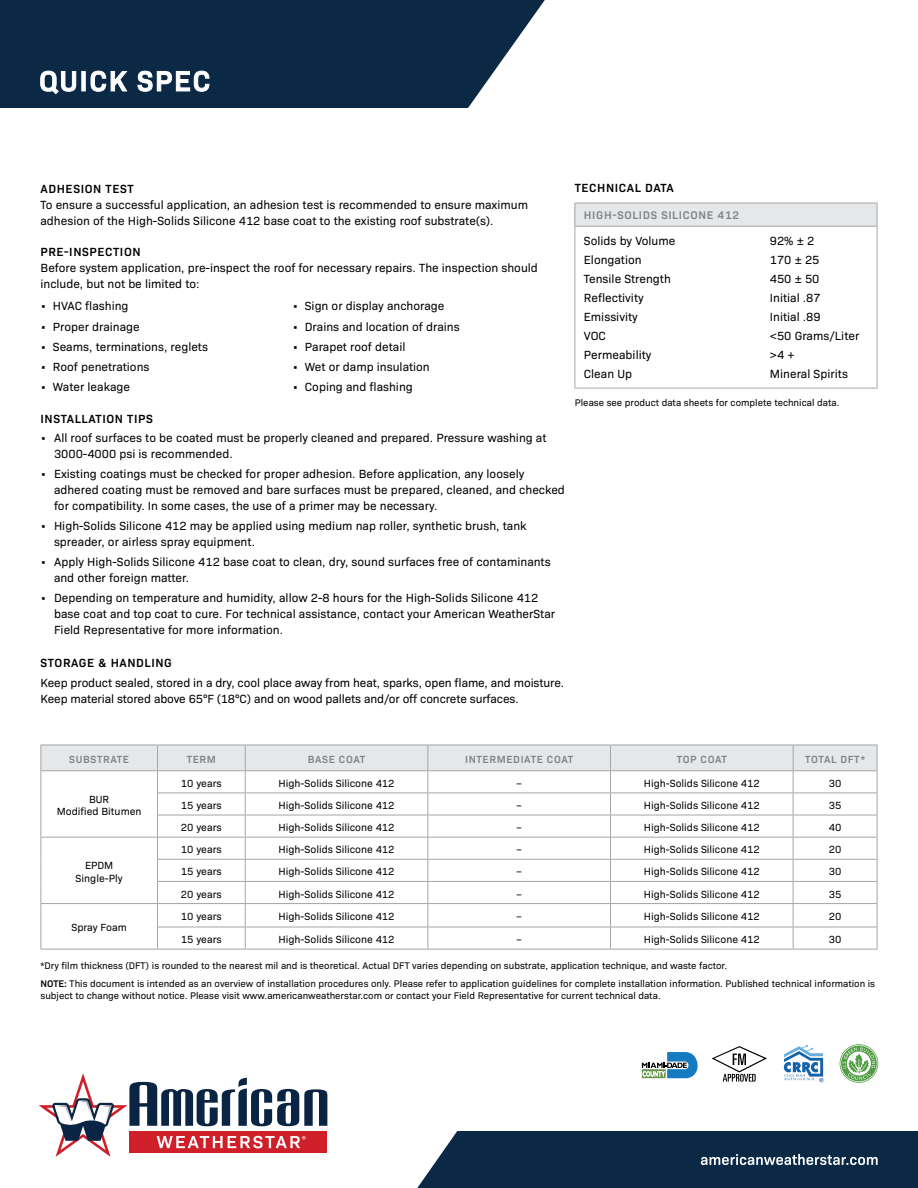
<style>
.page{position:relative;width:918px;height:1188px;background:#fff}
.page>*{position:absolute;margin:0;border:0;box-sizing:border-box;transform-origin:0 0}
.t1{font:12px/15.8px "Bio Sans";color:#000}
.t2{font:600 12px "Bio Sans";letter-spacing:.05em;color:#000}
.t3{font:600 11.25px "Bio Sans";letter-spacing:.06em;color:#808285}
.t4{font:10.5px/12.6px "Bio Sans";color:#000;text-align:center}
.t5{font:600 10.5px "Bio Sans";letter-spacing:.06em;color:#808285}
.t6{font:9.75px/18.5px "Bio Sans";color:#000}
.s1{font-weight:600}
</style>
<div class="page">
<hr style="left:40px;top:949px;width:118px;height:1px;background:#a3a5a8">
<hr style="left:158px;top:949px;width:87px;height:1px;background:#a3a5a8">
<hr style="left:245px;top:949px;width:183px;height:1px;background:#a3a5a8">
<hr style="left:428px;top:949px;width:182px;height:1px;background:#a3a5a8">
<hr style="left:610px;top:949px;width:183px;height:1px;background:#a3a5a8">
<hr style="left:793px;top:949px;width:85px;height:1px;background:#a3a5a8">
<svg style="left:40px;top:745px;width:838px;height:204px"></svg>
<hr style="left:40px;top:770px;width:118px;height:1px;background:#a3a5a8">
<hr style="left:158px;top:770px;width:87px;height:1px;background:#a3a5a8">
<hr style="left:245px;top:770px;width:183px;height:1px;background:#a3a5a8">
<hr style="left:428px;top:770px;width:182px;height:1px;background:#a3a5a8">
<hr style="left:610px;top:770px;width:183px;height:1px;background:#a3a5a8">
<hr style="left:793px;top:770px;width:85px;height:1px;background:#a3a5a8">
<svg style="left:39px;top:1074px;width:288px;height:82px"></svg>
<div style="left:575px;top:203px;width:302px;height:23px;background:#e6e7e8"></div>
<hr style="left:574px;top:227px;width:1px;height:161px;background:#a7a9ac">
<hr style="left:877px;top:227px;width:1px;height:161px;background:#a7a9ac">
<hr style="left:574px;top:388px;width:304px;height:1px;background:#a7a9ac">
<hr style="left:574px;top:203px;width:304px;height:1px;background:#a7a9ac">
<svg style="left:574px;top:203px;width:1px;height:23px"></svg>
<svg style="left:877px;top:203px;width:1px;height:23px"></svg>
<hr style="left:574px;top:226px;width:304px;height:1px;background:#a7a9ac">
<svg style="left:417px;top:1131px;width:501px;height:57px;background:#1a3551"></svg>
<svg style="left:642px;top:1052px;width:56px;height:26px"></svg>
<svg style="left:712px;top:1046px;width:55px;height:36px"></svg>
<svg style="left:784px;top:1045px;width:39px;height:37px"></svg>
<svg style="left:840px;top:1044px;width:38px;height:39px"></svg>
<svg style="left:840px;top:1045px;width:38px;height:37px"></svg>
<svg style="left:841px;top:1046px;width:36px;height:35px"></svg>
<svg style="left:842px;top:1047px;width:33px;height:33px"></svg>
<svg style="left:0;top:0;width:545px;height:108px;background:#1d3853"></svg>
<svg style="left:40px;top:71px;width:36px;height:23px"></svg>
<hr style="left:82px;top:71px;width:3px;height:20px;background:#fff">
<svg style="left:91px;top:71px;width:36px;height:21px"></svg>
<svg style="left:138px;top:71px;width:71px;height:21px"></svg>
<p class="t2" style="left:40px;top:180px;width:95px">ADHESION TEST</p>
<p class="t1" style="left:40px;top:196px;width:489px">To ensure a successful application, an adhesion test is recommended to ensure maximum adhesion of the High-Solids Silicone 412 base coat to the existing roof substrate(s).</p>
<p class="t2" style="left:40px;top:243px;width:102px">PRE-INSPECTION</p>
<p class="t1" style="left:40px;top:259px;width:499px">Before system application, pre-inspect the roof for necessary repairs. The inspection should include, but not be limited to:</p>
<p class="t1" style="left:40px;top:297px;width:90px">• HVAC flashing</p>
<p class="t1" style="left:292px;top:297px;width:153px">• Sign or display anchorage</p>
<p class="t1" style="left:40px;top:318px;width:101px">• Proper drainage</p>
<p class="t1" style="left:292px;top:318px;width:169px">• Drains and location of drains</p>
<p class="t1" style="left:40px;top:338px;width:169px">• Seams, terminations, reglets</p>
<p class="t1" style="left:292px;top:338px;width:114px">• Parapet roof detail</p>
<p class="t1" style="left:40px;top:358px;width:110px">• Roof penetrations</p>
<p class="t1" style="left:292px;top:358px;width:139px">• Wet or damp insulation</p>
<p class="t1" style="left:40px;top:378px;width:91px">• Water leakage</p>
<p class="t1" style="left:292px;top:378px;width:122px">• Coping and flashing</p>
<p class="t2" style="left:40px;top:410px;width:114px">INSTALLATION TIPS</p>
<p class="t1" style="left:54px;top:429px;width:494px;text-indent:-14px">• All roof surfaces to be coated must be properly cleaned and prepared. Pressure washing at<br>3000-4000 psi is recommended.</p>
<p class="t1" style="left:54px;top:465px;width:512px;text-indent:-14px">• Existing coatings must be checked for proper adhesion. Before application, any loosely adhered coating must be removed and bare surfaces must be prepared, cleaned, and checked for compatibility. In some cases, the use of a primer may be necessary.</p>
<p class="t1" style="left:54px;top:517px;width:474px;text-indent:-14px">• High-Solids Silicone 412 may be applied using medium nap roller, synthetic brush, tank spreader, or airless spray equipment.</p>
<p class="t1" style="left:54px;top:553px;width:498px;text-indent:-14px">• Apply High-Solids Silicone 412 base coat to clean, dry, sound surfaces free of contaminants and other foreign matter.</p>
<p class="t1" style="left:54px;top:589px;width:503px;text-indent:-14px">• Depending on temperature and humidity, allow 2-8 hours for the High-Solids Silicone 412 base coat and top coat to cure. For technical assistance, contact your American WeatherStar<br>Field Representative for more information.</p>
<p class="t2" style="left:40px;top:654px;width:133px">STORAGE &amp; HANDLING</p>
<p class="t1" style="left:40px;top:674px;width:525px">Keep product sealed, stored in a dry, cool place away from heat, sparks, open flame, and moisture.<br>Keep material stored above 65°F (18°C) and on wood pallets and/or off concrete surfaces.</p>
<p class="t2" style="left:575px;top:179px;width:101px">TECHNICAL DATA</p>
<p class="t3" style="left:584px;top:206px;width:157px">HIGH-SOLIDS SILICONE 412</p>
<p class="t1" style="left:584px;top:232px;width:93px">Solids by Volume</p>
<p class="t1" style="left:770px;top:232px;width:46px">92% ± 2</p>
<p class="t1" style="left:584px;top:251px;width:59px">Elongation</p>
<p class="t1" style="left:770px;top:251px;width:51px">170 ± 25</p>
<p class="t1" style="left:584px;top:270px;width:89px">Tensile Strength</p>
<p class="t1" style="left:770px;top:270px;width:51px">450 ± 50</p>
<p class="t1" style="left:584px;top:289px;width:61px">Reflectivity</p>
<p class="t1" style="left:770px;top:289px;width:52px">Initial .87</p>
<p class="t1" style="left:584px;top:308px;width:55px">Emissivity</p>
<p class="t1" style="left:770px;top:308px;width:52px">Initial .89</p>
<p class="t1" style="left:584px;top:327px;width:24px">VOC</p>
<p class="t1" style="left:770px;top:327px;width:91px">&lt;50 Grams/Liter</p>
<p class="t1" style="left:584px;top:346px;width:69px">Permeability</p>
<p class="t1" style="left:770px;top:346px;width:26px">&gt;4 +</p>
<p class="t1" style="left:584px;top:365px;width:50px">Clean Up</p>
<p class="t1" style="left:770px;top:365px;width:80px">Mineral Spirits</p>
<p class="t6" style="left:575px;top:392px;width:266px">Please see product data sheets for complete technical data.</p>
<p class="t5" style="left:69px;top:751px;width:61px">SUBSTRATE</p>
<p class="t5" style="left:187px;top:751px;width:31px">TERM</p>
<p class="t5" style="left:308px;top:751px;width:59px">BASE COAT</p>
<p class="t5" style="left:465px;top:751px;width:110px">INTERMEDIATE COAT</p>
<p class="t5" style="left:677px;top:751px;width:52px">TOP COAT</p>
<p class="t5" style="left:805px;top:751px;width:61px">TOTAL DFT*</p>
<p class="t4" style="left:57px;top:792px;width:86px">BUR<br>Modified Bitumen</p>
<p class="t4" style="left:181px;top:776px;width:42px">10 years</p>
<p class="t4" style="left:279px;top:776px;width:118px">High-Solids Silicone 412</p>
<p class="t4" style="left:517px;top:776px;width:7px">–</p>
<p class="t4" style="left:644px;top:776px;width:118px">High-Solids Silicone 412</p>
<p class="t4" style="left:829px;top:776px;width:14px">30</p>
<p class="t4" style="left:181px;top:798px;width:42px">15 years</p>
<p class="t4" style="left:279px;top:798px;width:118px">High-Solids Silicone 412</p>
<p class="t4" style="left:517px;top:798px;width:7px">–</p>
<p class="t4" style="left:644px;top:798px;width:118px">High-Solids Silicone 412</p>
<p class="t4" style="left:829px;top:798px;width:14px">35</p>
<p class="t4" style="left:181px;top:820px;width:42px">20 years</p>
<p class="t4" style="left:279px;top:820px;width:118px">High-Solids Silicone 412</p>
<p class="t4" style="left:517px;top:820px;width:7px">–</p>
<p class="t4" style="left:644px;top:820px;width:118px">High-Solids Silicone 412</p>
<p class="t4" style="left:829px;top:820px;width:14px">40</p>
<p class="t4" style="left:76px;top:858px;width:49px">EPDM<br>Single-Ply</p>
<p class="t4" style="left:181px;top:843px;width:42px">10 years</p>
<p class="t4" style="left:279px;top:843px;width:118px">High-Solids Silicone 412</p>
<p class="t4" style="left:517px;top:843px;width:7px">–</p>
<p class="t4" style="left:644px;top:843px;width:118px">High-Solids Silicone 412</p>
<p class="t4" style="left:829px;top:843px;width:14px">20</p>
<p class="t4" style="left:181px;top:865px;width:42px">15 years</p>
<p class="t4" style="left:279px;top:865px;width:118px">High-Solids Silicone 412</p>
<p class="t4" style="left:517px;top:865px;width:7px">–</p>
<p class="t4" style="left:644px;top:865px;width:118px">High-Solids Silicone 412</p>
<p class="t4" style="left:829px;top:865px;width:14px">30</p>
<p class="t4" style="left:181px;top:887px;width:42px">20 years</p>
<p class="t4" style="left:279px;top:887px;width:118px">High-Solids Silicone 412</p>
<p class="t4" style="left:517px;top:887px;width:7px">–</p>
<p class="t4" style="left:644px;top:887px;width:118px">High-Solids Silicone 412</p>
<p class="t4" style="left:829px;top:887px;width:14px">35</p>
<p class="t4" style="left:181px;top:910px;width:42px">10 years</p>
<p class="t4" style="left:279px;top:910px;width:118px">High-Solids Silicone 412</p>
<p class="t4" style="left:517px;top:910px;width:7px">–</p>
<p class="t4" style="left:644px;top:910px;width:118px">High-Solids Silicone 412</p>
<p class="t4" style="left:829px;top:910px;width:14px">20</p>
<p class="t4" style="left:181px;top:932px;width:42px">15 years</p>
<p class="t4" style="left:279px;top:932px;width:118px">High-Solids Silicone 412</p>
<p class="t4" style="left:517px;top:932px;width:7px">–</p>
<p class="t4" style="left:644px;top:932px;width:118px">High-Solids Silicone 412</p>
<p class="t4" style="left:829px;top:932px;width:14px">30</p>
<p class="t6" style="left:40px;top:955px;width:836px">*Dry film thickness (DFT) is rounded to the nearest mil and is theoretical. Actual DFT varies depending on substrate, application technique, and waste factor.<br><span class="s1">NOTE:</span> This document is intended as an overview of installation procedures only. Please refer to application guidelines for complete installation information. Published technical information is</p>
<p class="t6" style="left:40px;top:985px;width:622px">subject to change without notice. Please visit www.americanweatherstar.com or contact your Field Representative for current technical data.</p>
<p class="t4" style="left:71px;top:921px;width:57px">Spray Foam</p>
</div>
